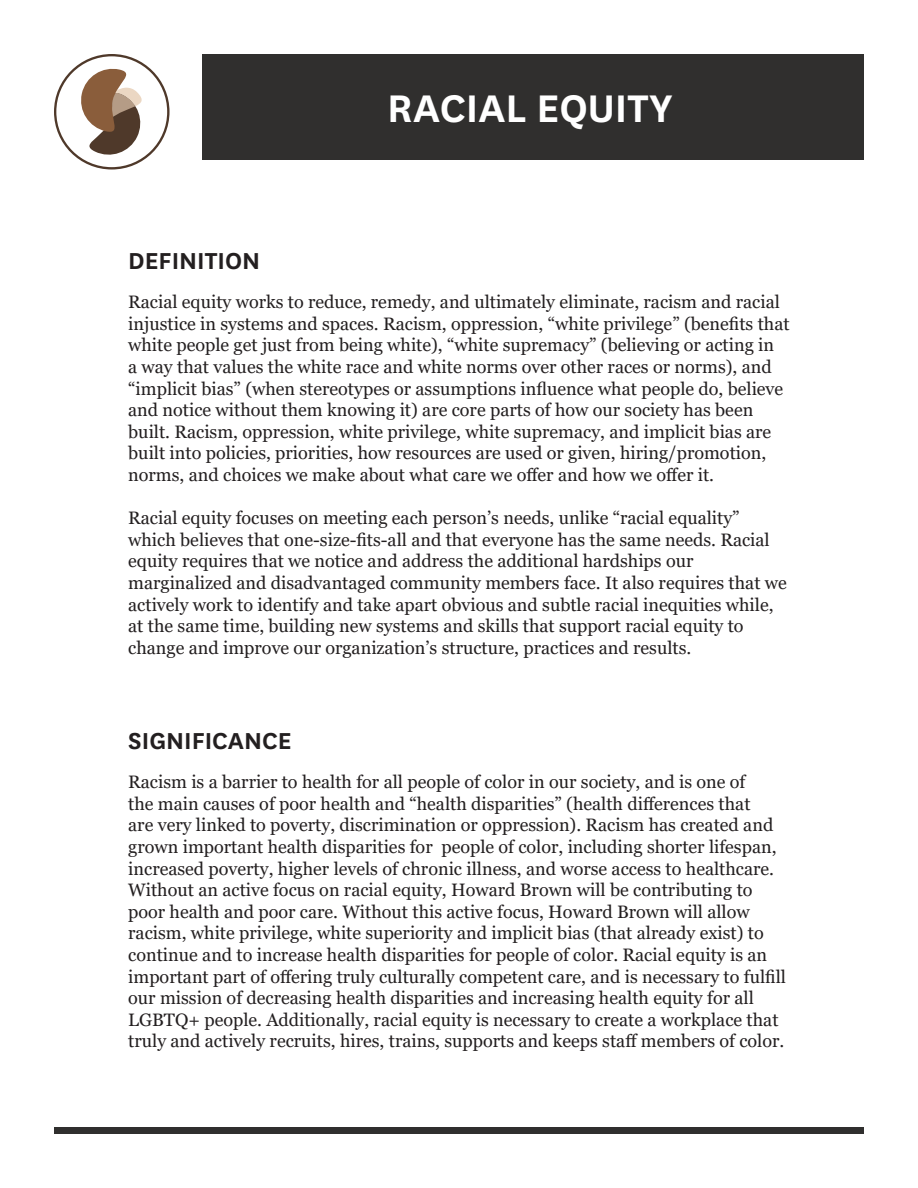
<style>
.page{position:relative;width:918px;height:1188px;background:#fff}
.page>*{position:absolute;margin:0;border:0;box-sizing:border-box;transform-origin:0 0}
.t1{font:600 45px "National";color:#fff}
.t2{font:600 27px "National";color:#231f20}
.t3{font:18px/21.6px "Georgia";color:#231f20}
</style>
<div class="page">
<svg style="left:54px;top:54px;width:116px;height:116px"></svg>
<div style="left:202px;top:54px;width:662px;height:106px;background:#302f2e"></div>
<div style="left:54px;top:1127px;width:810px;height:7px;background:#302f2e"></div>
<p class="t2" style="left:128px;top:242px;width:133px">DEFINITION</p>
<p class="t1" style="left:387px;top:77px;width:287px">RACIAL EQUITY</p>
<p class="t3" style="left:128px;top:292px;width:663px">Racial equity works to reduce, remedy, and ultimately eliminate, racism and racial injustice in systems and spaces. Racism, oppression, “white privilege” (benefits that white people get just from being white), “white supremacy” (believing or acting in<br>a way that values the white race and white norms over other races or norms), and “implicit bias” (when stereotypes or assumptions influence what people do, believe and notice without them knowing it) are core parts of how our society has been built. Racism, oppression, white privilege, white supremacy, and implicit bias are built into policies, priorities, how resources are used or given, hiring/promotion, norms, and choices we make about what care we offer and how we offer it.</p>
<p class="t3" style="left:128px;top:508px;width:643px">Racial equity focuses on meeting each person’s needs, unlike “racial equality” which believes that one-size-fits-all and that everyone has the same needs. Racial equity requires that we notice and address the additional hardships our</p>
<p class="t3" style="left:128px;top:572px;width:660px">marginalized and disadvantaged community members face. It also requires that we actively work to identify and take apart obvious and subtle racial inequities while, at the same time, building new systems and skills that support racial equity to change and improve our organization’s structure, practices and results.</p>
<p class="t2" style="left:128px;top:722px;width:165px">SIGNIFICANCE</p>
<p class="t3" style="left:128px;top:772px;width:659px">Racism is a barrier to health for all people of color in our society, and is one of<br>the main causes of poor health and “health disparities” (health differences that<br>are very linked to poverty, discrimination or oppression). Racism has created and grown important health disparities for people of color, including shorter lifespan, increased poverty, higher levels of chronic illness, and worse access to healthcare.<br>Without an active focus on racial equity, Howard Brown will be contributing to poor health and poor care. Without this active focus, Howard Brown will allow racism, white privilege, white superiority and implicit bias (that already exist) to continue and to increase health disparities for people of color. Racial equity is an important part of offering truly culturally competent care, and is necessary to fulfill our mission of decreasing health disparities and increasing health equity for all LGBTQ+ people. Additionally, racial equity is necessary to create a workplace that truly and actively recruits, hires, trains, supports and keeps staff members of color.</p>
</div>
